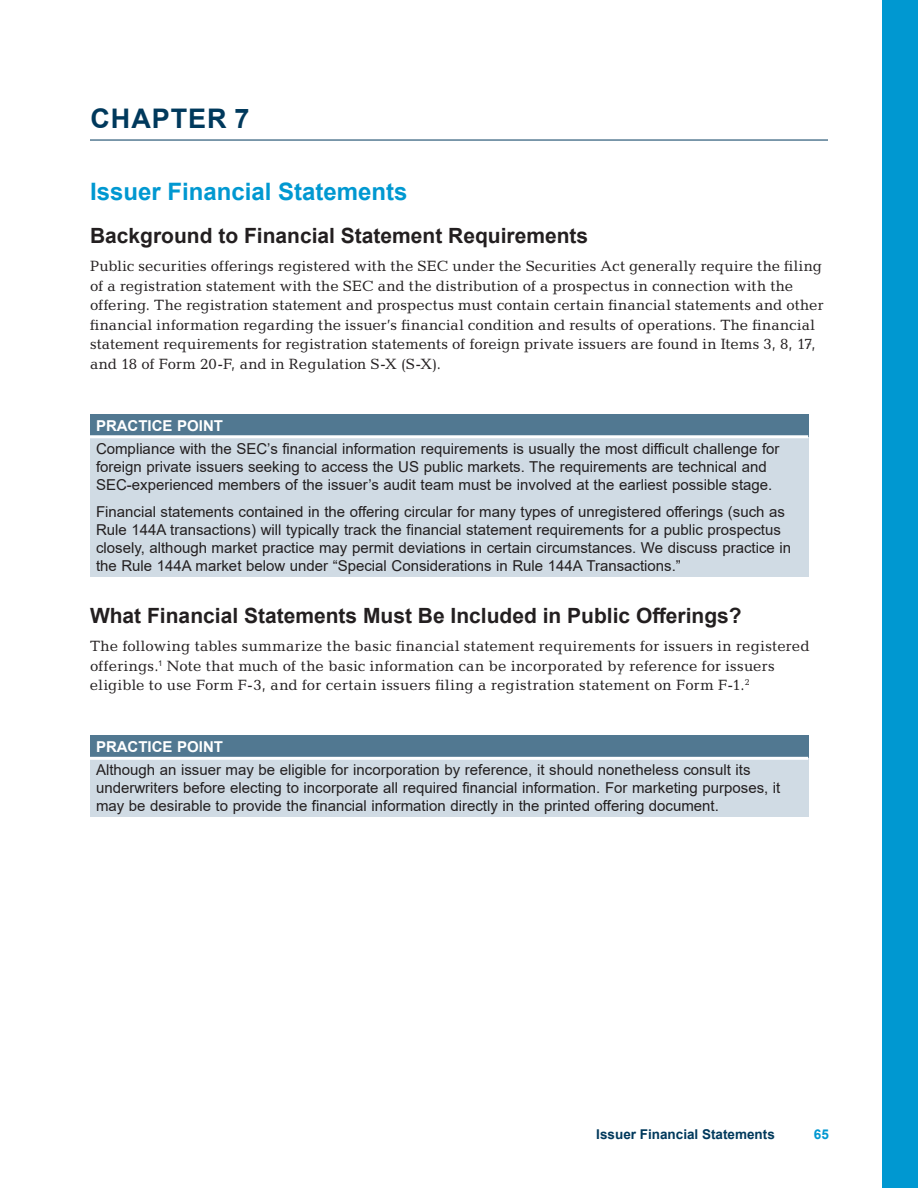
<style>
.page{position:relative;width:918px;height:1188px;background:#fff}
.page>*{position:absolute;margin:0;border:0;box-sizing:border-box;transform-origin:0 0}
.t1{font:700 27px "Arial";letter-spacing:.035em;color:#00395c}
.t2{font:700 24px "Arial";color:#0098d1}
.t3{font:700 21px "Arial";color:#231f20}
.t4{font:15px/18px "Arial";color:#231f20}
.t5{font:15px/19.5px "Candida Std";letter-spacing:.01em;color:#231f20}
.t6{font:700 15px "Arial";color:#fff}
.t7{font:700 13.5px "Arial";color:#00395c}
.t8{font:700 13.5px "Arial";color:#0098d1}
</style>
<div class="page">
<div style="left:882px;top:0;width:36px;height:1188px;background:#0098d1"></div>
<hr style="left:90px;top:140px;width:738px;height:1px;background:#00395c">
<div style="left:90px;top:414px;width:718px;height:23px;background:#517891"></div>
<div style="left:90px;top:437px;width:718px;height:140px;background:#d0dbe4"></div>
<hr style="left:90px;top:435px;width:718px;height:3px;background:#fff">
<div style="left:90px;top:735px;width:718px;height:23px;background:#517891"></div>
<div style="left:90px;top:758px;width:718px;height:59px;background:#d0dbe4"></div>
<hr style="left:90px;top:757px;width:718px;height:3px;background:#fff">
<h1 class="t1" style="left:90px;top:99px;width:161px">CHAPTER 7</h1>
<h2 class="t2" style="left:90px;top:174px;width:319px">Issuer Financial Statements</h2>
<h3 class="t3" style="left:90px;top:221px;width:500px">Background to Financial Statement Requirements</h3>
<p class="t5" style="left:90px;top:257px;width:735px">Public securities offerings registered with the SEC under the Securities Act generally require the filing of a registration statement with the SEC and the distribution of a prospectus in connection with the offering. The registration statement and prospectus must contain certain financial statements and other financial information regarding the issuer’s financial condition and results of operations. The financial statement requirements for registration statements of foreign private issuers are found in Items 3, 8, 17, and 18 of Form 20-F, and in Regulation S-X (S-X).</p>
<p class="t6" style="left:96px;top:415px;width:129px">PRACTICE POINT</p>
<p class="t4" style="left:96px;top:439px;width:685px">Compliance with the SEC’s financial information requirements is usually the most difficult challenge for foreign private issuers seeking to access the US public markets. The requirements are technical and<br>SEC-experienced members of the issuer’s audit team must be involved at the earliest possible stage.</p>
<p class="t4" style="left:96px;top:502px;width:697px">Financial statements contained in the offering circular for many types of unregistered offerings (such as Rule 144A transactions) will typically track the financial statement requirements for a public prospectus closely, although market practice may permit deviations in certain circumstances. We discuss practice in the Rule 144A market below under “Special Considerations in Rule 144A Transactions.”</p>
<h3 class="t3" style="left:90px;top:601px;width:653px">What Financial Statements Must Be Included in Public Offerings?</h3>
<p class="t5" style="left:90px;top:637px;width:721px">The following tables summarize the basic financial statement requirements for issuers in registered offerings.<sup>1</sup> Note that much of the basic information can be incorporated by reference for issuers eligible to use Form F-3, and for certain issuers filing a registration statement on Form F-1.<sup>2</sup></p>
<p class="t6" style="left:96px;top:736px;width:129px">PRACTICE POINT</p>
<p class="t4" style="left:96px;top:761px;width:686px">Although an issuer may be eligible for incorporation by reference, it should nonetheless consult its underwriters before electing to incorporate all required financial information. For marketing purposes, it may be desirable to provide the financial information directly in the printed offering document.</p>
<p class="t7" style="left:596px;top:1125px;width:180px">Issuer Financial Statements</p>
<p class="t8" style="left:814px;top:1125px;width:17px">65</p>
</div>
